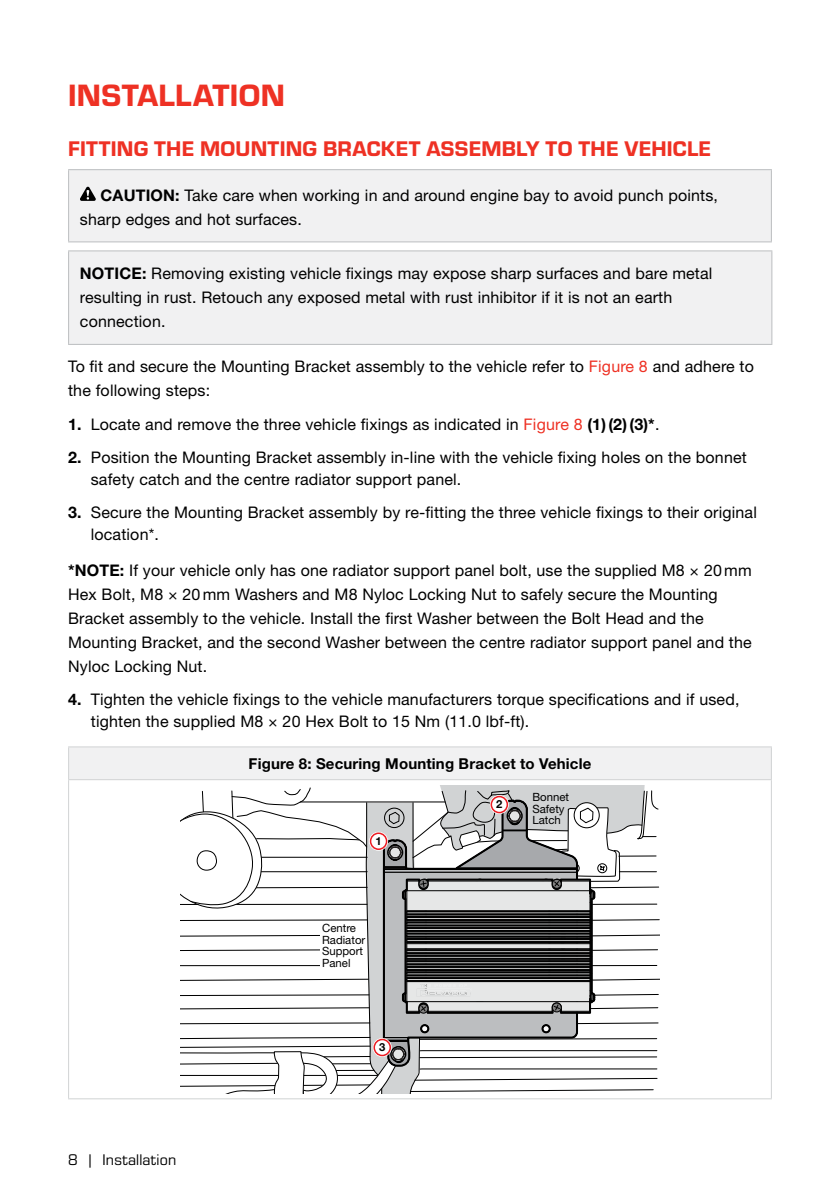
<style>
.page{position:relative;width:840px;height:1191px;background:#fff}
.page>*{position:absolute;margin:0;border:0;box-sizing:border-box;transform-origin:0 0}
.t1{font:32px "Eurostile Hea";letter-spacing:.01em;color:#ee3124}
.t2{font:22px "Eurostile Hea";letter-spacing:.01em;color:#ee3124}
.t3{font:16px/24px "Helvetica Neue LT Std";letter-spacing:.01em;color:#000}
.t4{font:16px "Eurostile";letter-spacing:.01em;color:#000}
.t5{font:700 15px "Helvetica Neue LT Std";letter-spacing:.01em;color:#000}
.t6{font:11.4px/11.4px "Helvetica Neue LT Std";color:#000}
.t7{font:700 11.2px "Helvetica Neue LT Std";color:#000}
.s1{font-weight:700}
.s2{color:#ee3124}
</style>
<div class="page">
<div style="left:69px;top:170px;width:702px;height:72px;background:#f1f1f2"></div>
<hr style="left:68px;top:169px;width:703px;height:1px;background:#bcbec0">
<hr style="left:68px;top:170px;width:1px;height:71px;background:#bcbec0">
<hr style="left:770px;top:170px;width:1px;height:71px;background:#bcbec0">
<hr style="left:68px;top:241px;width:703px;height:1px;background:#bcbec0">
<svg style="left:80px;top:186px;width:16px;height:15px"></svg>
<div style="left:69px;top:251px;width:702px;height:93px;background:#f1f1f2"></div>
<hr style="left:68px;top:250px;width:704px;height:1px;background:#bcbec0">
<hr style="left:68px;top:251px;width:1px;height:93px;background:#bcbec0">
<hr style="left:771px;top:251px;width:1px;height:93px;background:#bcbec0">
<hr style="left:68px;top:344px;width:704px;height:1px;background:#bcbec0">
<div style="left:69px;top:747px;width:702px;height:32px;background:#f1f1f2"></div>
<hr style="left:68px;top:780px;width:1px;height:318px;background:#d1d3d4">
<hr style="left:770px;top:780px;width:1px;height:318px;background:#d1d3d4">
<hr style="left:68px;top:1098px;width:703px;height:1px;background:#d1d3d4">
<hr style="left:68px;top:746px;width:703px;height:1px;background:#d1d3d4">
<hr style="left:68px;top:747px;width:1px;height:32px;background:#d1d3d4">
<hr style="left:770px;top:747px;width:1px;height:32px;background:#d1d3d4">
<hr style="left:68px;top:779px;width:703px;height:1px;background:#d1d3d4">
<svg style="left:181px;top:785px;width:477px;height:308px"></svg>
<div style="left:491px;top:796px;width:16px;height:16px;background:#fff;border-radius:50%"></div>
<div style="left:489px;top:795px;width:19px;height:19px;border:3px solid #fff;border-radius:50%"></div>
<div style="left:490px;top:796px;width:18px;height:17px;border:2px solid #ed1d24;border-radius:50%"></div>
<div style="left:370px;top:833px;width:16px;height:16px;background:#fff;border-radius:50%"></div>
<div style="left:369px;top:831px;width:19px;height:19px;border:3px solid #fff;border-radius:50%"></div>
<div style="left:369px;top:832px;width:18px;height:18px;border:2px solid #ed1d24;border-radius:50%"></div>
<div style="left:374px;top:1039px;width:16px;height:16px;background:#fff;border-radius:50%"></div>
<div style="left:372px;top:1038px;width:19px;height:19px;border:3px solid #fff;border-radius:50%"></div>
<div style="left:373px;top:1038px;width:18px;height:18px;border:2px solid #ed1d24;border-radius:50%"></div>
<h1 class="t1" style="left:68px;top:73px;width:218px">INSTALLATION</h1>
<h2 class="t2" style="left:68px;top:133px;width:644px">FITTING THE MOUNTING BRACKET ASSEMBLY TO THE VEHICLE</h2>
<p class="t3" style="left:80px;top:183px;width:639px;text-indent:21px"><span class="s1">CAUTION:</span> Take care when working in and around engine bay to avoid punch points, sharp edges and hot surfaces.</p>
<p class="t3" style="left:80px;top:261px;width:633px"><span class="s1">NOTICE:</span> Removing existing vehicle fixings may expose sharp surfaces and bare metal resulting in rust. Retouch any exposed metal with rust inhibitor if it is not an earth connection.</p>
<p class="t3" style="left:68px;top:354px;width:687px">To fit and secure the Mounting Bracket assembly to the vehicle refer to <span class="s2">Figure 8</span> and adhere to the following steps:</p>
<p class="t3" style="left:68px;top:412px;width:592px"><span class="s1">1.</span> Locate and remove the three vehicle fixings as indicated in <span class="s2">Figure 8</span> <span class="s1">(1)(2)(3)*</span>.</p>
<p class="t3" style="left:91px;top:446px;width:657px;line-height:22px;text-indent:-23px"><span class="s1">2.</span> Position the Mounting Bracket assembly in-line with the vehicle fixing holes on the bonnet safety catch and the centre radiator support panel.</p>
<p class="t3" style="left:91px;top:501px;width:667px;line-height:22px;text-indent:-23px"><span class="s1">3.</span> Secure the Mounting Bracket assembly by re-fitting the three vehicle fixings to their original location*.</p>
<p class="t3" style="left:68px;top:558px;width:684px"><span class="s1">*NOTE:</span> If your vehicle only has one radiator support panel bolt, use the supplied M8 × 20 mm Hex Bolt, M8 × 20 mm Washers and M8 Nyloc Locking Nut to safely secure the Mounting Bracket assembly to the vehicle. Install the first Washer between the Bolt Head and the Mounting Bracket, and the second Washer between the centre radiator support panel and the Nyloc Locking Nut.</p>
<p class="t3" style="left:91px;top:688px;width:649px;line-height:22px;text-indent:-23px"><span class="s1">4.</span> Tighten the vehicle fixings to the vehicle manufacturers torque specifications and if used, tighten the supplied M8 × 20 Hex Bolt to 15 Nm (11.0 lbf-ft).</p>
<p class="t5" style="left:248px;top:754px;width:344px">Figure 8: Securing Mounting Bracket to Vehicle</p>
<p class="t4" style="left:68px;top:1149px;width:109px">8 | Installation</p>
<p class="t7" style="left:375px;top:833px;width:8px">1</p>
<p class="t6" style="left:322px;top:922px;width:45px">Centre<br>Radiator<br>Support<br>Panel</p>
<p class="t7" style="left:379px;top:1040px;width:8px">3</p>
<p class="t7" style="left:496px;top:797px;width:8px">2</p>
<p class="t6" style="left:532px;top:791px;width:38px">Bonnet<br>Safety<br>Latch</p>
</div>
